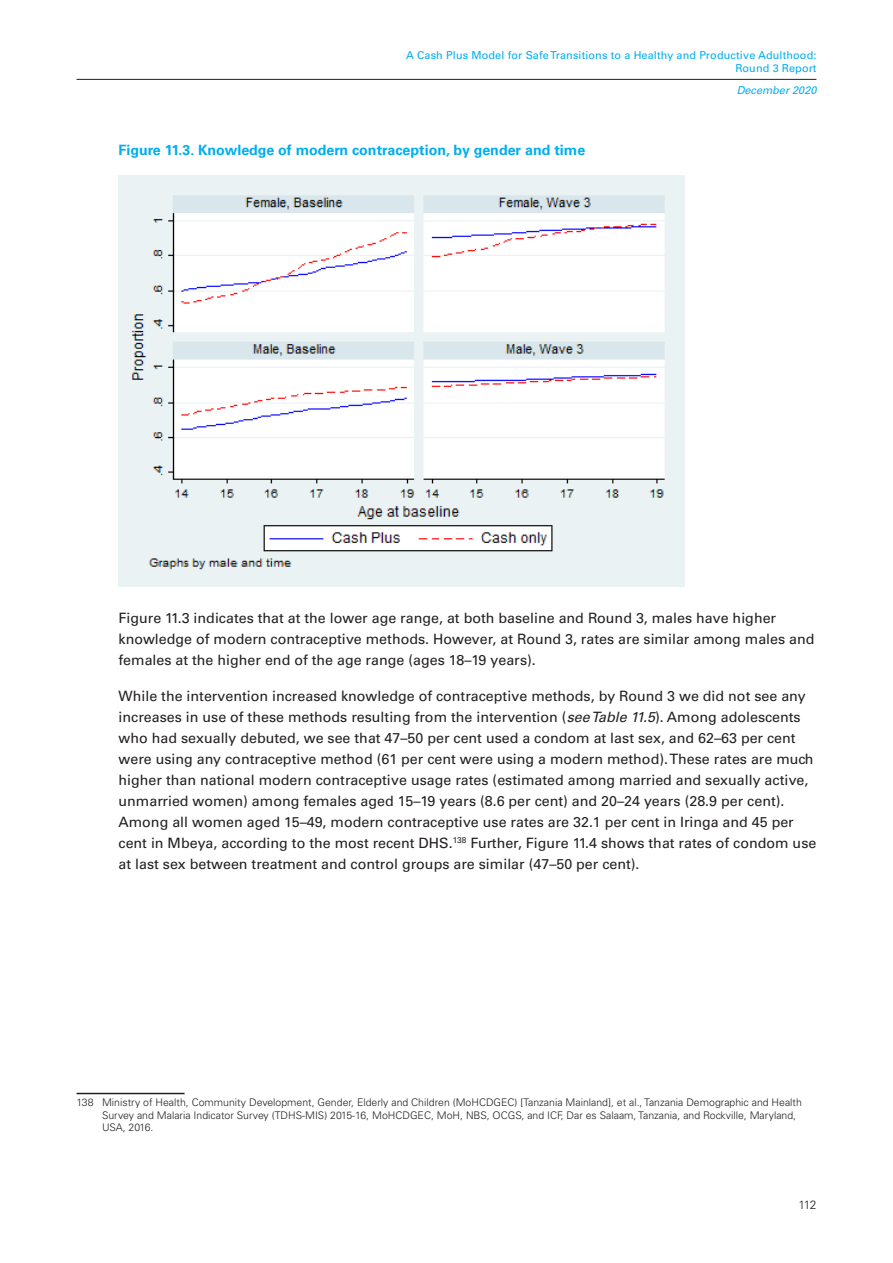
<style>
.page{position:relative;width:893px;height:1263px;background:#fff}
.page>*{position:absolute;margin:0;border:0;box-sizing:border-box;transform-origin:0 0}
.Main_Body{font:14.25px/21px "Univers LT Std";color:#231f20}
.Figure{font:700 14.25px "Univers LT Std";color:#00aeef}
.t1{font:300 12px "Univers LT Std";color:#231f20}
.t2{font:10.8px/13px "Univers LT Std";letter-spacing:.01em;color:#00aeef;text-align:right}
.t3{font:italic 10.8px "Univers LT Std";color:#00aeef}
.t4{font:300 10.5px/12.6px "Univers LT Std";color:#231f20}
.s1{font-style:italic}
</style>
<div class="page">
<hr style="left:77px;top:79px;width:739px;height:1px;background:#231f20">
<img style="left:119px;top:175px;width:565px;height:412px">
<hr style="left:77px;top:1093px;width:108px;height:1px;background:#231f20">
<p class="t2" style="left:406px;top:49px;width:412px">A Cash Plus Model for Safe Transitions to a Healthy and Productive Adulthood:<br>Round 3 Report</p>
<p class="t3" style="left:737px;top:83px;width:81px">December 2020</p>
<p class="Figure" style="left:119px;top:142px;width:468px">Figure 11.3. Knowledge of modern contraception, by gender and time</p>
<p class="Main_Body" style="left:119px;top:607px;width:697px">Figure 11.3 indicates that at the lower age range, at both baseline and Round 3, males have higher knowledge of modern contraceptive methods. However, at Round 3, rates are similar among males and females at the higher end of the age range (ages 18–19 years).</p>
<p class="Main_Body" style="left:119px;top:685px;width:699px">While the intervention increased knowledge of contraceptive methods, by Round 3 we did not see any increases in use of these methods resulting from the intervention (<span class="s1">see Table 11.5</span>). Among adolescents who had sexually debuted, we see that 47–50 per cent used a condom at last sex, and 62–63 per cent were using any contraceptive method (61 per cent were using a modern method). These rates are much higher than national modern contraceptive usage rates (estimated among married and sexually active, unmarried women) among females aged 15–19 years (8.6 per cent) and 20–24 years (28.9 per cent).<br>Among all women aged 15–49, modern contraceptive use rates are 32.1 per cent in Iringa and 45 per cent in Mbeya, according to the most recent DHS.<sup>138</sup> Further, Figure 11.4 shows that rates of condom use at last sex between treatment and control groups are similar (47–50 per cent).</p>
<p class="t4" style="left:102px;top:1096px;width:701px;text-indent:-25px">138 Ministry of Health, Community Development, Gender, Elderly and Children (MoHCDGEC) [Tanzania Mainland], et al., Tanzania Demographic and Health<br>Survey and Malaria Indicator Survey (TDHS-MIS) 2015-16, MoHCDGEC, MoH, NBS, OCGS, and ICF, Dar es Salaam, Tanzania, and Rockville, Maryland,<br>USA, 2016.</p>
<p class="t1" style="left:798px;top:1197px;width:20px">112</p>
</div>
